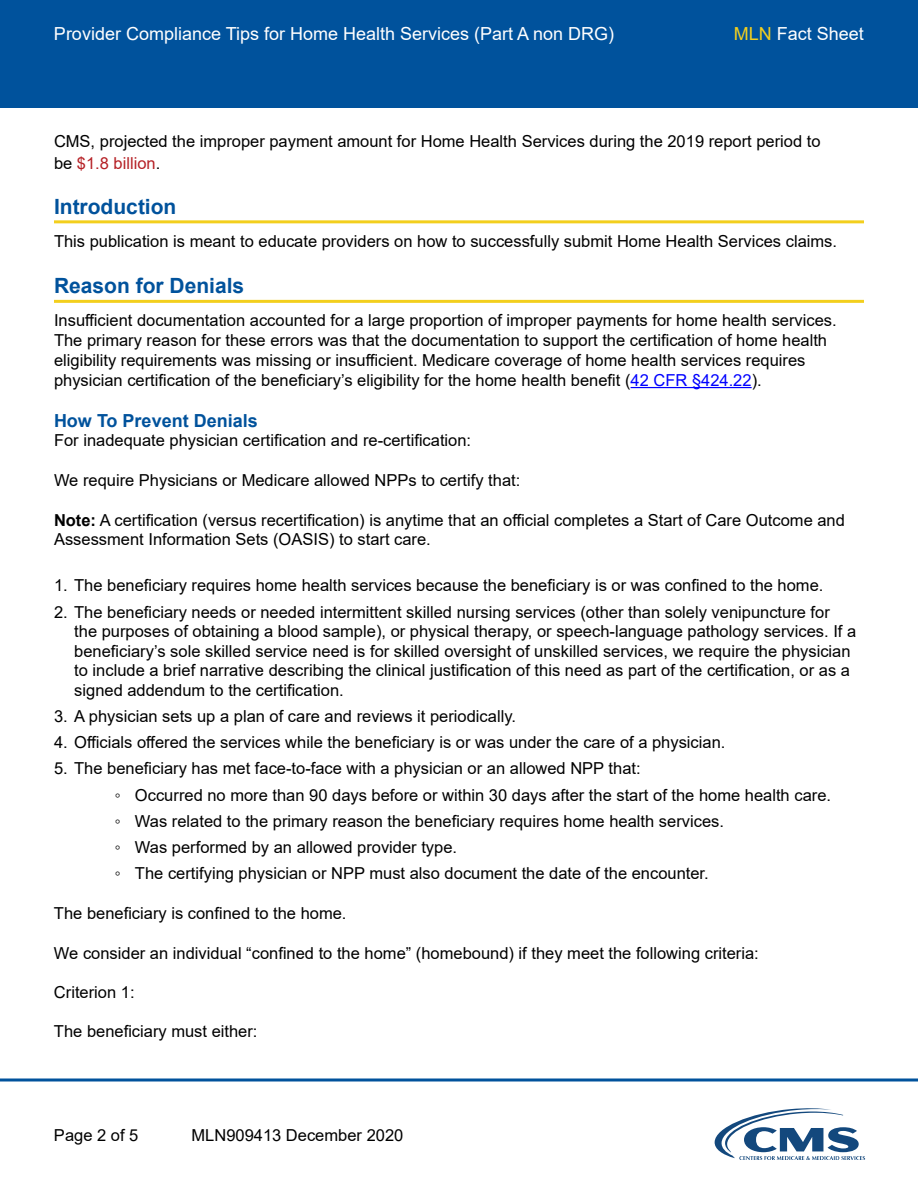
<style>
.page{position:relative;width:918px;height:1188px;background:#fff}
.page>*{position:absolute;margin:0;border:0;box-sizing:border-box;transform-origin:0 0}
.t1{font:700 21px "Arial";color:#00529c}
.t2{font:18px "Arial";color:#fff}
.t3{font:700 18px "Arial";color:#00529c}
.t4{font:16.5px/19.8px "Arial";color:#000}
.t5{font:16.5px "Arial";color:#000101}
.s1{color:#f3cf1e}
.s2{color:#b52025}
.s3{color:#00f}
.s4{font-weight:700}
</style>
<div class="page">
<div style="left:0;top:0;width:918px;height:108px;background:#00529c"></div>
<svg style="left:714px;top:1108px;width:151px;height:52px"></svg>
<svg style="left:0;top:1078px;width:918px;height:4px"></svg>
<hr style="left:54px;top:220px;width:810px;height:3px;background:#f3cf1e">
<hr style="left:54px;top:300px;width:810px;height:3px;background:#f3cf1e">
<hr style="left:631px;top:387px;width:121px;height:1px;background:#00f">
<p class="t2" style="left:54px;top:21px;width:562px">Provider Compliance Tips for Home Health Services (Part A non DRG)</p>
<p class="t2" style="left:734px;top:21px;width:132px"><span class="s1">MLN</span> Fact Sheet</p>
<p class="t4" style="left:54px;top:130px;width:768px;line-height:21.6px">CMS, projected the improper payment amount for Home Health Services during the 2019 report period to be <span class="s2">$1.8 billion</span>.</p>
<p class="t1" style="left:54px;top:191px;width:124px">Introduction</p>
<p class="t5" style="left:54px;top:230px;width:785px">This publication is meant to educate providers on how to successfully submit Home Health Services claims.</p>
<p class="t1" style="left:54px;top:271px;width:192px">Reason for Denials</p>
<p class="t4" style="left:54px;top:311px;width:784px">Insufficient documentation accounted for a large proportion of improper payments for home health services.<br>The primary reason for these errors was that the documentation to support the certification of home health eligibility requirements was missing or insufficient. Medicare coverage of home health services requires physician certification of the beneficiary’s eligibility for the home health benefit (<span class="s3">42 CFR §424.22</span>).</p>
<p class="t3" style="left:54px;top:408px;width:205px">How To Prevent Denials</p>
<p class="t4" style="left:54px;top:431px;width:419px">For inadequate physician certification and re-certification:</p>
<p class="t4" style="left:54px;top:470px;width:468px">We require Physicians or Medicare allowed NPPs to certify that:</p>
<p class="t4" style="left:54px;top:510px;width:792px"><span class="s4">Note:</span> A certification (versus recertification) is anytime that an official completes a Start of Care Outcome and<br>Assessment Information Sets (OASIS) to start care.</p>
<p class="t4" style="left:54px;top:576px;width:771px">1. The beneficiary requires home health services because the beneficiary is or was confined to the home.</p>
<p class="t4" style="left:74px;top:602px;width:784px;text-indent:-20px">2. The beneficiary needs or needed intermittent skilled nursing services (other than solely venipuncture for the purposes of obtaining a blood sample), or physical therapy, or speech-language pathology services. If a beneficiary’s sole skilled service need is for skilled oversight of unskilled services, we require the physician to include a brief narrative describing the clinical justification of this need as part of the certification, or as a signed addendum to the certification.</p>
<p class="t4" style="left:54px;top:706px;width:464px">3. A physician sets up a plan of care and reviews it periodically.</p>
<p class="t4" style="left:54px;top:732px;width:673px">4. Officials offered the services while the beneficiary is or was under the care of a physician.</p>
<p class="t4" style="left:115px;top:755px;width:718px;line-height:26.2px;text-indent:-61px">5. The beneficiary has met face-to-face with a physician or an allowed NPP that:<br>◦ Occurred no more than 90 days before or within 30 days after the start of the home health care. ◦ Was related to the primary reason the beneficiary requires home health services.<br>◦ Was performed by an allowed provider type.<br>◦ The certifying physician or NPP must also document the date of the encounter.</p>
<p class="t4" style="left:54px;top:903px;width:294px">The beneficiary is confined to the home.</p>
<p class="t4" style="left:54px;top:943px;width:706px">We consider an individual “confined to the home” (homebound) if they meet the following criteria:</p>
<p class="t4" style="left:54px;top:982px;width:82px">Criterion 1:</p>
<p class="t4" style="left:54px;top:1021px;width:205px">The beneficiary must either:</p>
<p class="t4" style="left:54px;top:1125px;width:86px">Page 2 of 5</p>
<p class="t4" style="left:192px;top:1125px;width:213px">MLN909413 December 2020</p>
</div>
